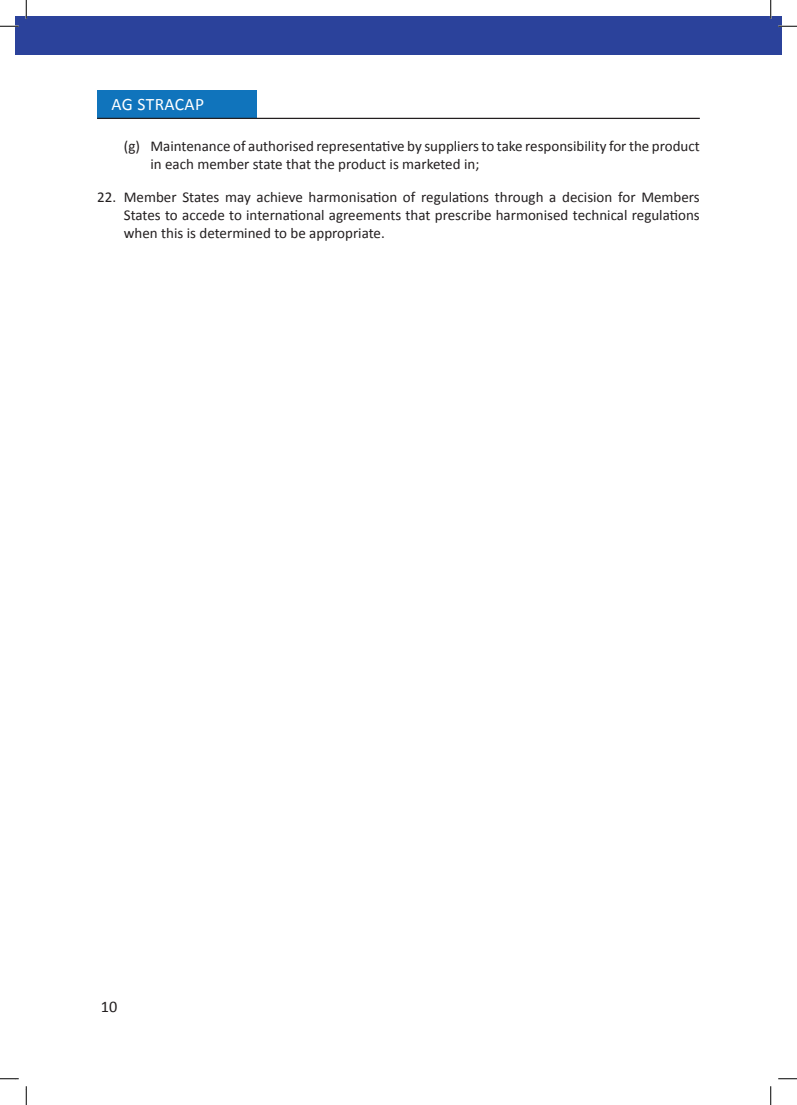
<style>
.page{position:relative;width:797px;height:1105px;background:#fff}
.page>*{position:absolute;margin:0;border:0;box-sizing:border-box;transform-origin:0 0}
.t1{font:17.5px "Calibri";letter-spacing:.02em;color:#fff}
.t2{font:16.25px "Calibri";color:#231f20}
.t3{font:15px/18px "Calibri";color:#231f20}
</style>
<div class="page">
<div style="left:16px;top:16px;width:765px;height:39px;background:#2b429b"></div>
<div style="left:97px;top:90px;width:160px;height:28px;background:#1074bc"></div>
<hr style="left:97px;top:118px;width:602px;height:1px;background:#231f20">
<svg style="left:0;top:25px;width:19px;height:2px"></svg>
<svg style="left:778px;top:25px;width:19px;height:2px"></svg>
<svg style="left:0;top:1078px;width:19px;height:1px"></svg>
<svg style="left:778px;top:1078px;width:19px;height:1px"></svg>
<svg style="left:25px;top:0;width:2px;height:19px"></svg>
<svg style="left:25px;top:1086px;width:2px;height:19px"></svg>
<svg style="left:770px;top:0;width:1px;height:19px"></svg>
<svg style="left:770px;top:1086px;width:1px;height:19px"></svg>
<p class="t1" style="left:111px;top:93px;width:94px">AG STRACAP</p>
<p class="t3" style="left:150px;top:137px;width:551px;text-indent:-27px">(g) Maintenance of authorised representative by suppliers to take responsibility for the product in each member state that the product is marketed in;</p>
<p class="t3" style="left:124px;top:188px;width:577px;text-align:justify;text-indent:-27px">22. Member States may achieve harmonisation of regulations through a decision for Members States to accede to international agreements that prescribe harmonised technical regulations when this is determined to be appropriate.</p>
<p class="t2" style="left:101px;top:996px;width:18px">10</p>
</div>
